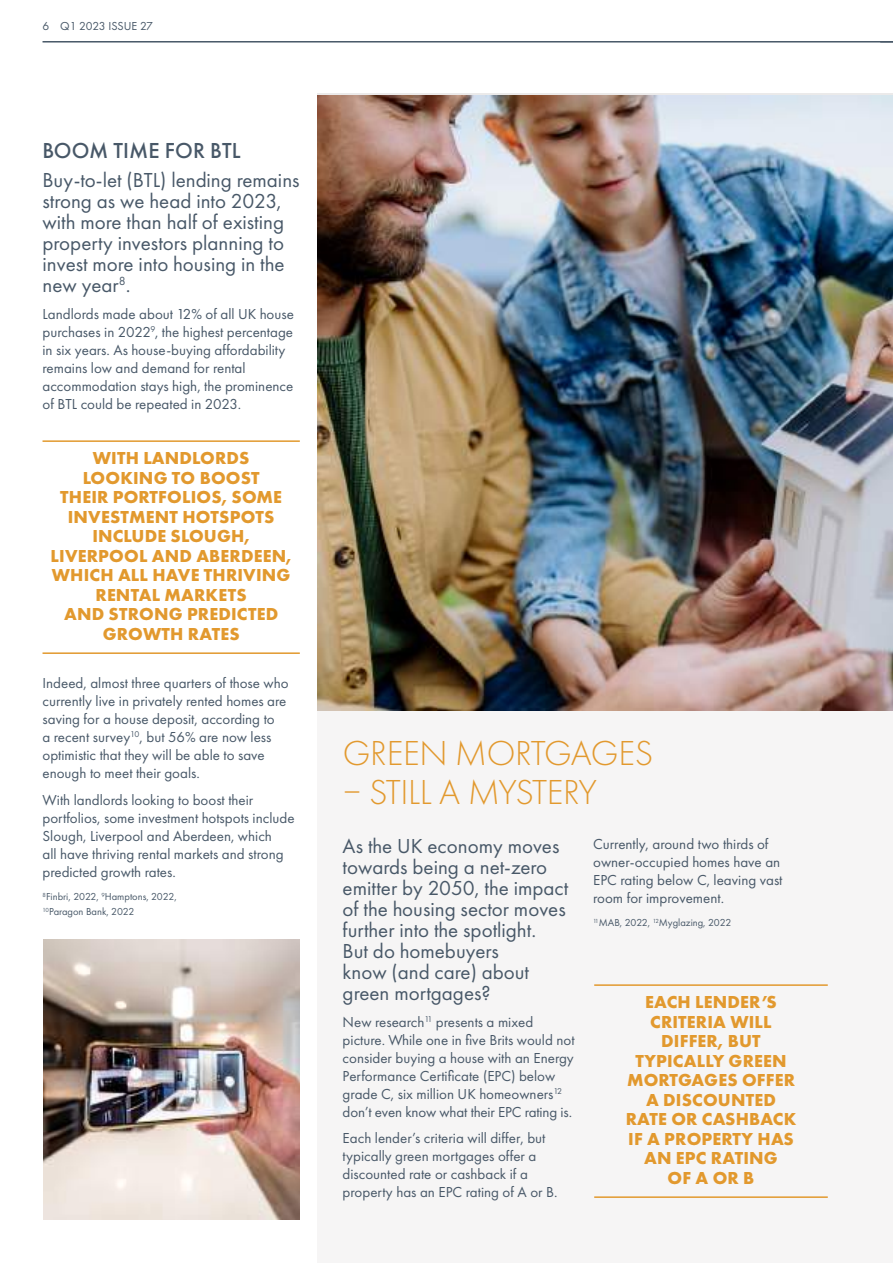
<style>
.page{position:relative;width:893px;height:1263px;background:#fff}
.page>*{position:absolute;margin:0;border:0;box-sizing:border-box;transform-origin:0 0}
.t1{font:300 36px "Futura PT";letter-spacing:-.01em;color:#e2992e}
.t2{font:500 22.5px "Futura PT";letter-spacing:.005em;color:#485868}
.t3{font:21px/21px "Futura PT";color:#485868}
.t4{font:700 18px/19.5px "Futura PT";letter-spacing:.01em;color:#e2992e;text-align:center}
.t5{font:15px/18px "Futura PT";color:#485868}
.t6{font:12px "Futura PT";color:#485868}
.t7{font:10.5px/15px "Futura PT";color:#485868}
</style>
<div class="page">
<div style="left:318px;top:94px;width:575px;height:1169px;background:#f6f5f5"></div>
<img style="left:318px;top:95px;width:575px;height:615px">
<hr style="left:43px;top:41px;width:850px;height:2px;background:#485868">
<hr style="left:594px;top:984px;width:234px;height:2px;background:#e2992e">
<hr style="left:594px;top:1196px;width:234px;height:2px;background:#e2992e">
<hr style="left:43px;top:440px;width:257px;height:2px;background:#e2992e">
<hr style="left:43px;top:652px;width:257px;height:2px;background:#e2992e">
<img style="left:43px;top:939px;width:257px;height:281px">
<p class="t6" style="left:43px;top:19px;width:112px">6 Q1 2023 ISSUE 27</p>
<h2 class="t2" style="left:43px;top:136px;width:200px">BOOM TIME FOR BTL</h2>
<h3 class="t3" style="left:43px;top:169px;width:259px">Buy-to-let (BTL) lending remains strong as we head into 2023, with more than half of existing property investors planning to invest more into housing in the new year<sup>8</sup>.</h3>
<p class="t5" style="left:43px;top:304px;width:253px">Landlords made about 12% of all UK house purchases in 2022<sup>9</sup>, the highest percentage in six years. As house-buying affordability remains low and demand for rental accommodation stays high, the prominence of BTL could be repeated in 2023.</p>
<p class="t4" style="left:51px;top:448px;width:243px">WITH LANDLORDS<br>LOOKING TO BOOST<br>THEIR PORTFOLIOS, SOME<br>INVESTMENT HOTSPOTS<br>INCLUDE SLOUGH,<br>LIVERPOOL AND ABERDEEN,<br>WHICH ALL HAVE THRIVING<br>RENTAL MARKETS<br>AND STRONG PREDICTED<br>GROWTH RATES</p>
<p class="t5" style="left:43px;top:674px;width:247px">Indeed, almost three quarters of those who currently live in privately rented homes are saving for a house deposit, according to<br>a recent survey<sup>10</sup>, but 56% are now less optimistic that they will be able to save enough to meet their goals.</p>
<p class="t5" style="left:43px;top:791px;width:254px">With landlords looking to boost their portfolios, some investment hotspots include Slough, Liverpool and Aberdeen, which<br>all have thriving rental markets and strong predicted growth rates.</p>
<p class="t7" style="left:43px;top:889px;width:136px"><sup>8</sup>Finbri, 2022, <sup>9</sup>Hamptons, 2022,<br><sup>10</sup>Paragon Bank, 2022</p>
<h1 class="t1" style="left:343px;top:732px;width:312px">GREEN MORTGAGES</h1>
<h1 class="t1" style="left:343px;top:771px;width:256px">– STILL A MYSTERY</h1>
<h3 class="t3" style="left:343px;top:836px;width:227px">As the UK economy moves towards being a net-zero emitter by 2050, the impact of the housing sector moves further into the spotlight.<br>But do homebuyers<br>know (and care) about green mortgages?</h3>
<p class="t5" style="left:343px;top:1013px;width:233px">New research<sup>11</sup> presents a mixed picture. While one in five Brits would not consider buying a house with an Energy Performance Certificate (EPC) below grade C, six million UK homeowners<sup>12 </sup>don’t even know what their EPC rating is.</p>
<p class="t5" style="left:343px;top:1129px;width:216px">Each lender’s criteria will differ, but typically green mortgages offer a discounted rate or cashback if a property has an EPC rating of A or B.</p>
<p class="t5" style="left:593px;top:835px;width:191px">Currently, around two thirds of owner-occupied homes have an<br>EPC rating below C, leaving vast room for improvement.</p>
<p class="t7" style="left:593px;top:915px;width:140px"><sup>11</sup>MAB, 2022, <sup>12</sup>Myglazing, 2022</p>
<p class="t4" style="left:626px;top:992px;width:172px">EACH LENDER’S<br>CRITERIA WILL<br>DIFFER, BUT<br>TYPICALLY GREEN<br>MORTGAGES OFFER<br>A DISCOUNTED<br>RATE OR CASHBACK<br>IF A PROPERTY HAS<br>AN EPC RATING<br>OF A OR B</p>
</div>
